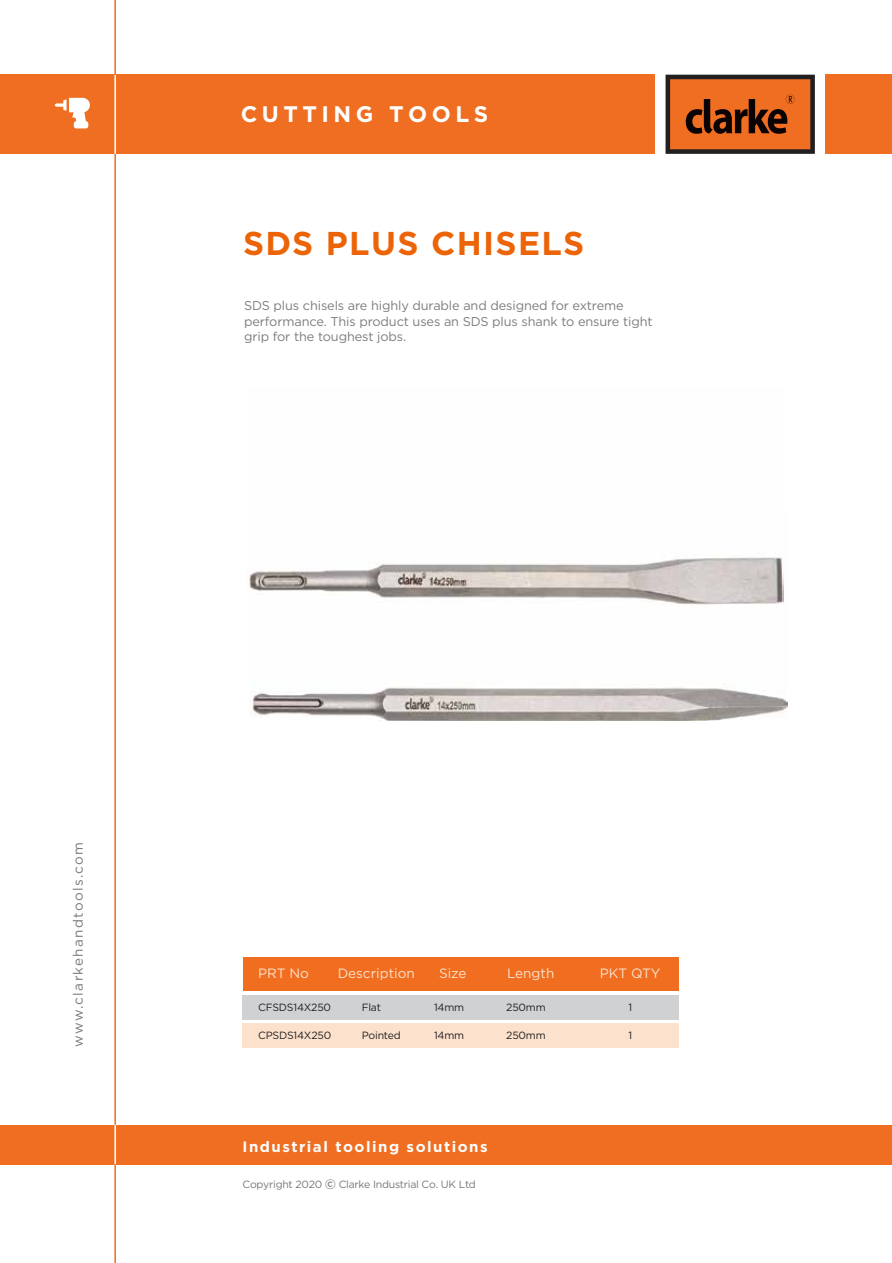
<style>
.page{position:relative;width:892px;height:1263px;background:#fff}
.page>*{position:absolute;margin:0;border:0;box-sizing:border-box;transform-origin:0 0}
.t1{font:700 33px "Gotham";letter-spacing:.04em;color:#ec6408}
.t2{font:700 22.5px "Gotham";letter-spacing:.2em;color:#fff}
.t3{font:700 15px "Gotham";letter-spacing:.1em;color:#fff}
.t4{font:13.5px "Gotham";color:#fde2cd}
.t5{font:13.5px "Gotham";letter-spacing:.1em;color:#77787b}
.t6{font:12.75px/15.3px "Gotham";letter-spacing:-.01em;color:#7c7c7b}
.t7{font:10.5px "Gotham";letter-spacing:-.02em;color:#231f20}
.t8{font:10.5px "Gotham";letter-spacing:-.025em;color:#77787b}
.s1{font-weight:500;font-size:13.5px}
</style>
<div class="page">
<div style="left:0;top:75px;width:654px;height:79px;background:#ef6e21"></div>
<div style="left:825px;top:75px;width:66px;height:79px;background:#ef6e21"></div>
<hr style="left:114px;top:75px;width:2px;height:80px;background:#fff">
<svg style="left:665px;top:75px;width:149px;height:79px;background:#ad521d"></svg>
<hr style="left:114px;top:154px;width:2px;height:1109px;background:#ef6e21">
<hr style="left:114px;top:0;width:2px;height:75px;background:#ef6e21">
<div style="left:0;top:1125px;width:891px;height:39px;background:#ef6e21"></div>
<hr style="left:114px;top:1125px;width:2px;height:39px;background:#fff">
<div style="left:243px;top:995px;width:435px;height:24px;background:#cfd1d2"></div>
<div style="left:243px;top:1023px;width:435px;height:24px;background:#fce1cc"></div>
<div style="left:243px;top:958px;width:435px;height:33px;background:#f16e21"></div>
<img style="left:250px;top:572px;width:537px;height:148px">
<img style="left:247px;top:557px;width:536px;height:47px">
<svg style="left:54px;top:98px;width:36px;height:30px"></svg>
<h2 class="t2" style="left:241px;top:101px;width:249px">CUTTING TOOLS</h2>
<h1 class="t1" style="left:243px;top:224px;width:343px">SDS PLUS CHISELS</h1>
<p class="t6" style="left:244px;top:298px;width:410px">SDS plus chisels are highly durable and designed for extreme performance. This product uses an SDS plus shank to ensure tight grip for the toughest jobs.</p>
<p class="t5" style="left:71px;top:1047px;width:206px;rotate:-90deg">www.clarkehandtools.com</p>
<p class="t4" style="left:258px;top:966px;width:52px">PRT No</p>
<p class="t4" style="left:337px;top:966px;width:79px">Description</p>
<p class="t4" style="left:439px;top:966px;width:29px">Size</p>
<p class="t4" style="left:507px;top:966px;width:49px">Length</p>
<p class="t4" style="left:599px;top:966px;width:62px">PKT QTY</p>
<p class="t7" style="left:258px;top:1001px;width:74px">CFSDS14X250</p>
<p class="t7" style="left:361px;top:1001px;width:21px">Flat</p>
<p class="t7" style="left:434px;top:1001px;width:32px">14mm</p>
<p class="t7" style="left:506px;top:1001px;width:41px">250mm</p>
<p class="t7" style="left:628px;top:1001px;width:5px">1</p>
<p class="t7" style="left:258px;top:1030px;width:75px">CPSDS14X250</p>
<p class="t7" style="left:361px;top:1030px;width:41px">Pointed</p>
<p class="t7" style="left:434px;top:1030px;width:32px">14mm</p>
<p class="t7" style="left:506px;top:1030px;width:41px">250mm</p>
<p class="t7" style="left:628px;top:1030px;width:5px">1</p>
<p class="t3" style="left:242px;top:1138px;width:246px">Industrial tooling solutions</p>
<p class="t8" style="left:242px;top:1178px;width:235px">Copyright 2020 <span class="s1">©</span> Clarke Industrial Co. UK Ltd</p>
</div>
